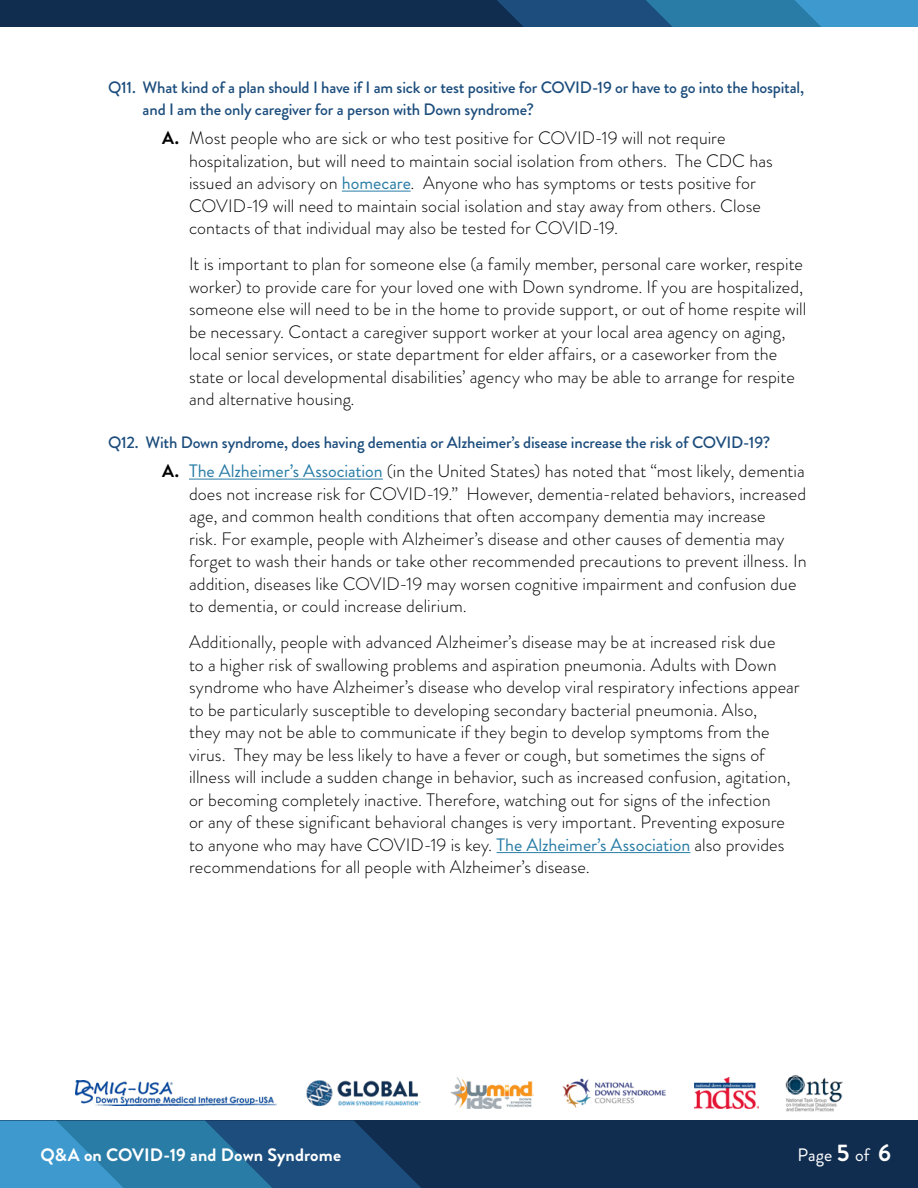
<style>
.page{position:relative;width:918px;height:1188px;background:#fff}
.page>*{position:absolute;margin:0;border:0;box-sizing:border-box;transform-origin:0 0}
.t1{font:300 18px/22.5px "Brandon Grotesque";letter-spacing:.005em;color:#000}
.t2{font:700 18px "Brandon Grotesque";letter-spacing:.005em;color:#fff}
.t3{font:18px "Brandon Grotesque";color:#fff}
.t4{font:500 16.5px/22.5px "Brandon Grotesque";letter-spacing:-.01em;color:#1c4d7c}
.s1{font-weight:700}
.s2{font-weight:400;color:#297ca5}
.s3{font-weight:700;font-size:24px}
</style>
<div class="page">
<div style="left:0;top:1120px;width:918px;height:68px;background:#102d50"></div>
<div style="left:0;top:0;width:918px;height:27px;background:#102d50"></div>
<svg style="left:0;top:1120px;width:421px;height:68px;background:#266b97"></svg>
<svg style="left:497px;top:0;width:421px;height:27px;background:#29709e"></svg>
<img style="left:75px;top:1080px;width:201px;height:26px">
<img style="left:306px;top:1080px;width:115px;height:27px">
<img style="left:562px;top:1078px;width:104px;height:30px">
<img style="left:694px;top:1078px;width:64px;height:30px">
<img style="left:785px;top:1075px;width:58px;height:36px">
<img style="left:451px;top:1077px;width:83px;height:32px">
<hr style="left:342px;top:191px;width:69px;height:1px;background:#297ca5">
<hr style="left:189px;top:479px;width:194px;height:1px;background:#297ca5">
<hr style="left:497px;top:852px;width:193px;height:1px;background:#297ca5">
<p class="t4" style="left:143px;top:76px;width:663px;text-indent:-35px">Q11. What kind of a plan should I have if I am sick or test positive for COVID-19 or have to go into the hospital, and I am the only caregiver for a person with Down syndrome?</p>
<p class="t1" style="left:189px;top:127px;width:585px;text-indent:-27px"><span class="s1">A.</span> Most people who are sick or who test positive for COVID-19 will not require hospitalization, but will need to maintain social isolation from others. The CDC has issued an advisory on <span class="s2">homecare</span>. Anyone who has symptoms or tests positive for COVID-19 will need to maintain social isolation and stay away from others. Close contacts of that individual may also be tested for COVID-19.</p>
<p class="t1" style="left:189px;top:253px;width:619px">It is important to plan for someone else (a family member, personal care worker, respite worker) to provide care for your loved one with Down syndrome. If you are hospitalized, someone else will need to be in the home to provide support, or out of home respite will be necessary. Contact a caregiver support worker at your local area agency on aging, local senior services, or state department for elder affairs, or a caseworker from the state or local developmental disabilities’ agency who may be able to arrange for respite and alternative housing.</p>
<p class="t4" style="left:108px;top:431px;width:664px">Q12. With Down syndrome, does having dementia or Alzheimer’s disease increase the risk of COVID-19?</p>
<p class="t1" style="left:189px;top:460px;width:619px;text-indent:-27px"><span class="s1">A.</span> <span class="s2">The Alzheimer’s Association</span> (in the United States) has noted that “most likely, dementia does not increase risk for COVID-19.” However, dementia-related behaviors, increased age, and common health conditions that often accompany dementia may increase<br>risk. For example, people with Alzheimer’s disease and other causes of dementia may forget to wash their hands or take other recommended precautions to prevent illness. In addition, diseases like COVID-19 may worsen cognitive impairment and confusion due to dementia, or could increase delirium.</p>
<p class="t1" style="left:189px;top:631px;width:612px">Additionally, people with advanced Alzheimer’s disease may be at increased risk due<br>to a higher risk of swallowing problems and aspiration pneumonia. Adults with Down syndrome who have Alzheimer’s disease who develop viral respiratory infections appear to be particularly susceptible to developing secondary bacterial pneumonia. Also,<br>they may not be able to communicate if they begin to develop symptoms from the virus. They may be less likely to have a fever or cough, but sometimes the signs of illness will include a sudden change in behavior, such as increased confusion, agitation, or becoming completely inactive. Therefore, watching out for signs of the infection<br>or any of these significant behavioral changes is very important. Preventing exposure to anyone who may have COVID-19 is key. <span class="s2">The Alzheimer’s Association</span> also provides recommendations for all people with Alzheimer’s disease.</p>
<p class="t2" style="left:40px;top:1142px;width:302px">Q&amp;A on COVID-19 and Down Syndrome</p>
<p class="t3" style="left:797px;top:1142px;width:95px">Page <span class="s3">5</span> of <span class="s3">6</span></p>
</div>
